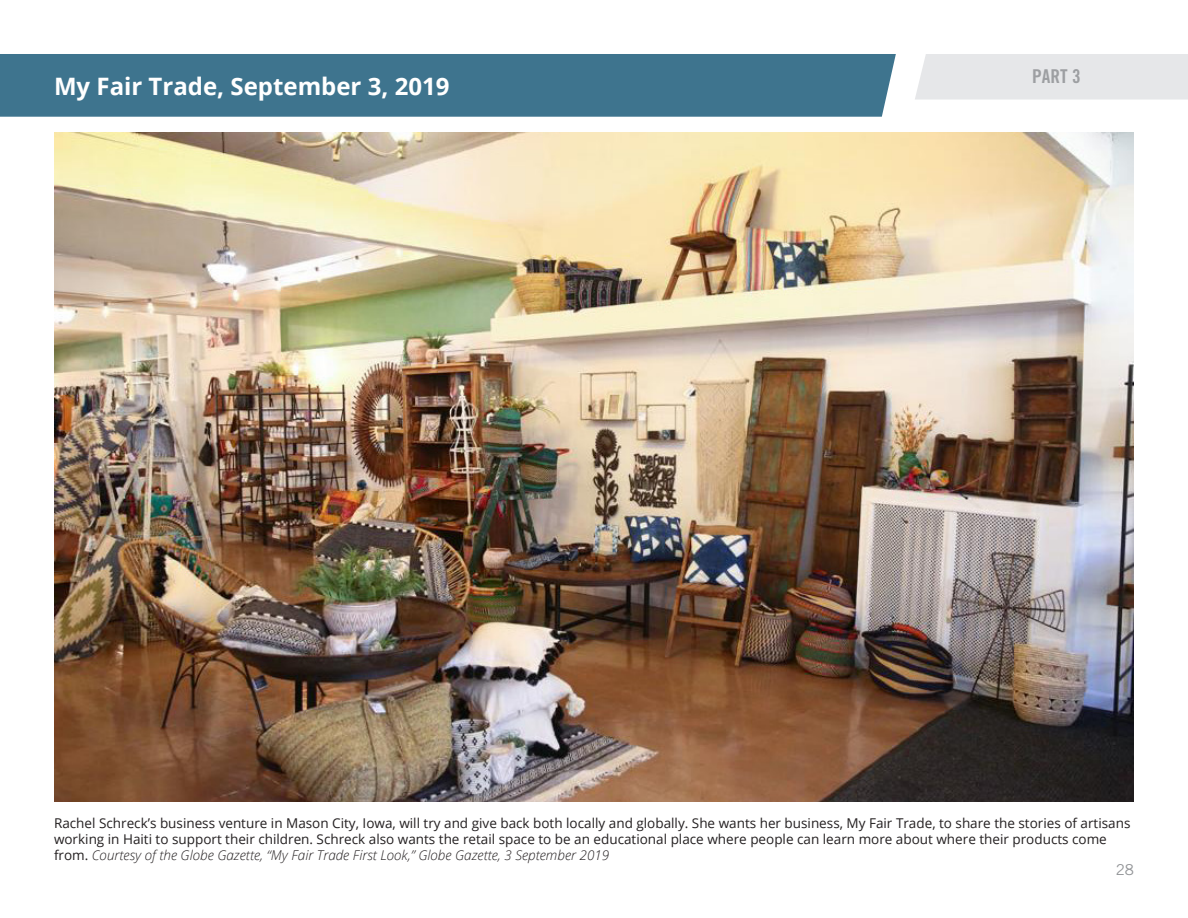
<style>
.page{position:relative;width:1188px;height:918px;background:#fff}
.page>*{position:absolute;margin:0;border:0;box-sizing:border-box;transform-origin:0 0}
.Header_2__3{font:700 24px "Open Sans";color:#fff}
.t1{font:19.05px "Trade Gothic LT Std Bd Cn 20";color:#9d9fa2}
.t2{font:15px "Trade Gothic LT Std";color:#939598}
.t3{font:13.5px/16.2px "Open Sans";color:#231f20}
.s1{font-weight:300;font-style:italic}
</style>
<div class="page">
<div style="left:915px;top:54px;width:273px;height:46px;background:#e6e7e9"></div>
<div style="left:0;top:54px;width:896px;height:63px;background:#3e748e"></div>
<img style="left:54px;top:132px;width:1080px;height:670px">
<p class="Header_2__3" style="left:54px;top:69px;width:397px">My Fair Trade, September 3, 2019</p>
<p class="t1" style="left:1032px;top:65px;width:50px">PART 3</p>
<p class="t3" style="left:54px;top:814px;width:1078px">Rachel Schreck’s business venture in Mason City, Iowa, will try and give back both locally and globally. She wants her business, My Fair Trade, to share the stories of artisans working in Haiti to support their children. Schreck also wants the retail space to be an educational place where people can learn more about where their products come from. <span class="s1">Courtesy of the Globe Gazette, “My Fair Trade First Look,” Globe Gazette, 3 September 2019</span></p>
<p class="t2" style="left:1116px;top:860px;width:20px">28</p>
</div>
